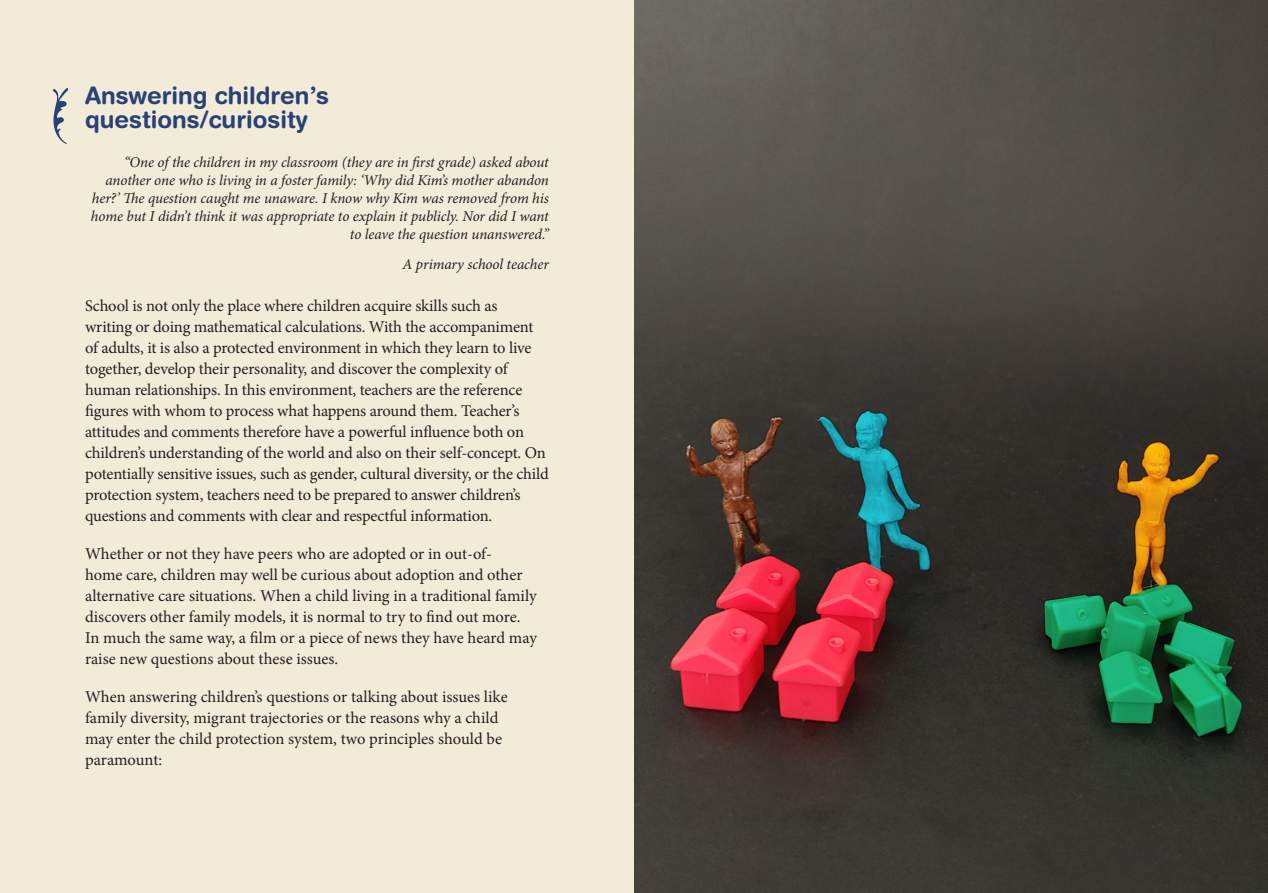
<style>
.page{position:relative;width:1268px;height:893px;background:#fff}
.page>*{position:absolute;margin:0;border:0;box-sizing:border-box;transform-origin:0 0}
.titular_2{font:700 24px "Helvetica Rounded";color:#284176}
.texto_1{font:16.5px/21px "Minion Pro";letter-spacing:-.01em;color:#231f20}
.texto_1-2{font:italic 15px/18px "Minion Pro";letter-spacing:-.01em;color:#231f20;text-align:right}
</style>
<div class="page">
<div style="left:0;top:0;width:634px;height:893px;background:#f1ebd8"></div>
<img style="left:634px;top:0;width:633px;height:893px">
<svg style="left:53px;top:88px;width:15px;height:56px"></svg>
<p class="titular_2" style="left:85px;top:81px;width:245px">Answering children’s</p>
<p class="titular_2" style="left:85px;top:105px;width:224px">questions/curiosity</p>
<p class="texto_1-2" style="left:91px;top:153px;width:459px">“One of the children in my classroom (they are in first grade) asked about another one who is living in a foster family: ‘Why did Kim’s mother abandon her?’ The question caught me unaware. I know why Kim was removed from his home but I didn’t think it was appropriate to explain it publicly. Nor did I want to leave the question unanswered.”</p>
<p class="texto_1-2" style="left:402px;top:255px;width:148px">A primary school teacher</p>
<p class="texto_1" style="left:85px;top:295px;width:465px">School is not only the place where children acquire skills such as<br>writing or doing mathematical calculations. With the accompaniment of adults, it is also a protected environment in which they learn to live together, develop their personality, and discover the complexity of human relationships. In this environment, teachers are the reference figures with whom to process what happens around them. Teacher’s attitudes and comments therefore have a powerful influence both on children’s understanding of the world and also on their self-concept. On potentially sensitive issues, such as gender, cultural diversity, or the child protection system, teachers need to be prepared to answer children’s questions and comments with clear and respectful information.</p>
<p class="texto_1" style="left:85px;top:543px;width:453px">Whether or not they have peers who are adopted or in out-of-<br>home care, children may well be curious about adoption and other alternative care situations. When a child living in a traditional family discovers other family models, it is normal to try to find out more.<br>In much the same way, a film or a piece of news they have heard may raise new questions about these issues.</p>
<p class="texto_1" style="left:85px;top:686px;width:424px">When answering children’s questions or talking about issues like family diversity, migrant trajectories or the reasons why a child may enter the child protection system, two principles should be paramount:</p>
</div>
